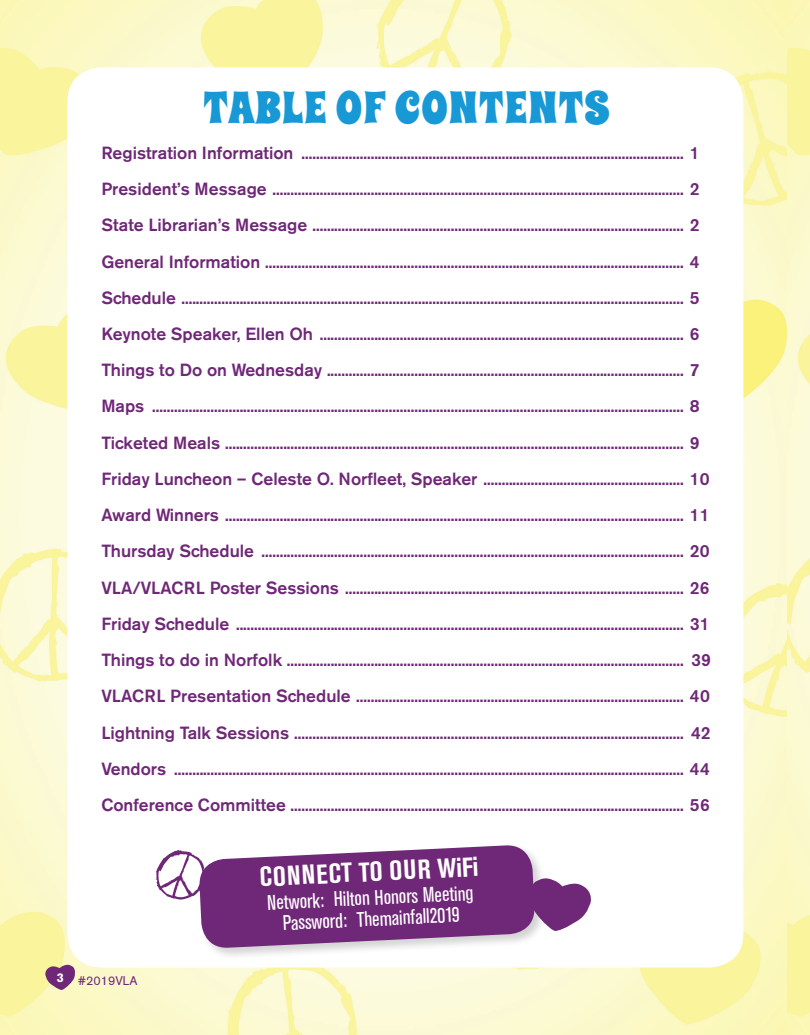
<style>
.page{position:relative;width:810px;height:1035px;background:#fff}
.page>*{position:absolute;margin:0;border:0;box-sizing:border-box;transform-origin:0 0}
.t1{font:45px "Spicy Rice";letter-spacing:.025em;color:#1899d6}
.t2{font:700 condensed 27.12px "Akzidenz Grotesk BE";color:#fff}
.t3{font:condensed 20.88px/21.2px "Akzidenz Grotesk BE";color:#fff;text-align:center}
.t4{font:500 17.5px/36.2px "Akzidenz Grotesk BE";color:#6f2777}
.t5{font:12.5px "Akzidenz Grotesk BE";color:#6f2777}
.t6{font:700 12.5px "Akzidenz Grotesk BE";color:#fff}
</style>
<div class="page">
<img style="left:0;top:0;width:810px;height:1035px">
<div style="left:68px;top:68px;width:675px;height:900px;background:#fff;border-radius:34px"></div>
<svg style="left:156px;top:850px;width:42px;height:50px"></svg>
<div style="left:198px;top:844px;width:349px;height:116px;background:#231f20;opacity:.2"></div>
<svg style="left:198px;top:844px;width:338px;height:105px;background:#864b8d"></svg>
<svg style="left:528px;top:877px;width:63px;height:54px"></svg>
<svg style="left:45px;top:964px;width:31px;height:26px"></svg>
<h1 class="t1" style="left:203px;top:77px;width:408px">TABLE OF CONTENTS</h1>
<p class="t4" style="left:101px;top:134px;width:611px">Registration Information ......................................................................................................... 1<br>President’s Message ................................................................................................................. 2<br>State Librarian’s Message ...................................................................................................... 2<br>General Information ................................................................................................................... 4<br>Schedule .......................................................................................................................................... 5<br>Keynote Speaker, Ellen Oh .................................................................................................... 6<br>Things to Do on Wednesday .................................................................................................. 7<br>Maps .................................................................................................................................................. 8<br>Ticketed Meals .............................................................................................................................. 9<br>Friday Luncheon – Celeste O. Norfleet, Speaker ....................................................... 10<br>Award Winners .............................................................................................................................. 11<br>Thursday Schedule .................................................................................................................... 20<br>VLA/VLACRL Poster Sessions ............................................................................................. 26<br>Friday Schedule ........................................................................................................................... 31<br>Things to do in Norfolk ............................................................................................................. 39<br>VLACRL Presentation Schedule .......................................................................................... 40<br>Lightning Talk Sessions ........................................................................................................... 42<br>Vendors ............................................................................................................................................ 44<br>Conference Committee ............................................................................................................ 56</p>
<p class="t6" style="left:57px;top:970px;width:9px">3</p>
<p class="t5" style="left:78px;top:973px;width:61px">#2019VLA</p>
<h2 class="t2" style="left:259px;top:862px;width:220px;rotate:-3deg">CONNECT TO OUR WiFi</h2>
<p class="t3" style="left:267px;top:893px;width:208px;rotate:-3deg">Network: Hilton Honors Meeting<br>Password: Themainfall2019</p>
</div>
